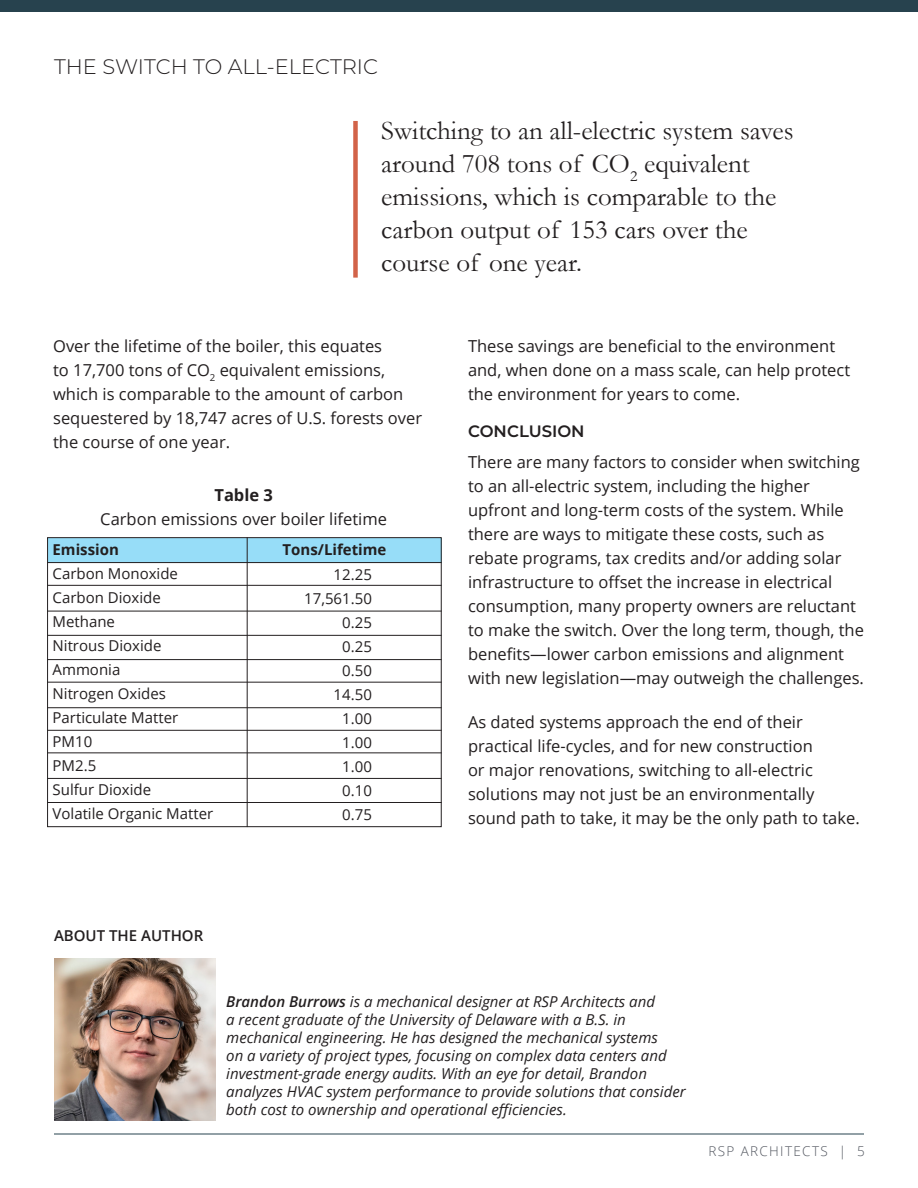
<style>
.page{position:relative;width:918px;height:1188px;background:#fff}
.page>*{position:absolute;margin:0;border:0;box-sizing:border-box;transform-origin:0 0}
.t1{font:27px/33px "Garamond";color:#231f20}
.t2{font:300 21px "Montserrat";color:#231f20}
.t3{font:16.5px/24px "Open Sans";color:#231f20}
.t4{font:600 16.5px "Montserrat";color:#231f20}
.t5{font:700 16.5px "Open Sans";color:#231f20}
.t6{font:italic 15px/18px "Open Sans";color:#231f20}
.t7{font:15px "Open Sans";color:#231f20}
.t8{font:700 15px "Open Sans";color:#231f20}
.t9{font:600 15px "Open Sans";color:#231f20}
.t10{font:300 13.5px "Open Sans";letter-spacing:.1em;color:#545861}
.s1{font-weight:600}
</style>
<div class="page">
<div style="left:0;top:0;width:918px;height:12px;background:#27424e"></div>
<hr style="left:54px;top:1134px;width:810px;height:1px;background:#27424e">
<img style="left:54px;top:959px;width:162px;height:162px">
<div style="left:353px;top:121px;width:5px;height:157px;background:#d26349"></div>
<div style="left:48px;top:538px;width:394px;height:25px;background:#97ddf8"></div>
<div style="left:47px;top:537px;width:395px;height:290px;border:1px solid #231f20"></div>
<hr style="left:47px;top:562px;width:395px;height:1px;background:#231f20">
<hr style="left:47px;top:585px;width:395px;height:1px;background:#231f20">
<hr style="left:47px;top:611px;width:395px;height:1px;background:#231f20">
<hr style="left:47px;top:635px;width:395px;height:1px;background:#231f20">
<hr style="left:47px;top:659px;width:395px;height:1px;background:#231f20">
<hr style="left:47px;top:682px;width:395px;height:1px;background:#231f20">
<hr style="left:47px;top:707px;width:395px;height:1px;background:#231f20">
<hr style="left:47px;top:730px;width:395px;height:1px;background:#231f20">
<hr style="left:47px;top:752px;width:395px;height:1px;background:#231f20">
<hr style="left:47px;top:778px;width:395px;height:1px;background:#231f20">
<hr style="left:47px;top:802px;width:395px;height:1px;background:#231f20">
<hr style="left:247px;top:537px;width:1px;height:290px;background:#231f20">
<p class="t2" style="left:54px;top:53px;width:326px">THE SWITCH TO ALL-ELECTRIC</p>
<p class="t1" style="left:381px;top:113px;width:414px">Switching to an all-electric system saves around 708 tons of CO<sub>2</sub> equivalent emissions, which is comparable to the carbon output of 153 cars over the course of one year.</p>
<p class="t3" style="left:53px;top:333px;width:371px">Over the lifetime of the boiler, this equates<br>to 17,700 tons of CO<sub>2</sub> equivalent emissions, which is comparable to the amount of carbon sequestered by 18,747 acres of U.S. forests over the course of one year.</p>
<p class="t3" style="left:468px;top:333px;width:384px">These savings are beneficial to the environment and, when done on a mass scale, can help protect the environment for years to come.</p>
<p class="t4" style="left:468px;top:420px;width:118px">CONCLUSION</p>
<p class="t3" style="left:468px;top:450px;width:398px">There are many factors to consider when switching to an all-electric system, including the higher upfront and long-term costs of the system. While there are ways to mitigate these costs, such as rebate programs, tax credits and/or adding solar infrastructure to offset the increase in electrical consumption, many property owners are reluctant to make the switch. Over the long term, though, the benefits—lower carbon emissions and alignment with new legislation—may outweigh the challenges.</p>
<p class="t3" style="left:468px;top:710px;width:393px">As dated systems approach the end of their practical life-cycles, and for new construction<br>or major renovations, switching to all-electric solutions may not just be an environmentally sound path to take, it may be the only path to take.</p>
<p class="t5" style="left:214px;top:483px;width:60px">Table 3</p>
<p class="t3" style="left:100px;top:506px;width:288px">Carbon emissions over boiler lifetime</p>
<p class="t8" style="left:53px;top:539px;width:68px">Emission</p>
<p class="t7" style="left:53px;top:564px;width:127px">Carbon Monoxide</p>
<p class="t7" style="left:53px;top:588px;width:110px">Carbon Dioxide</p>
<p class="t7" style="left:53px;top:612px;width:64px">Methane</p>
<p class="t7" style="left:53px;top:636px;width:110px">Nitrous Dioxide</p>
<p class="t7" style="left:53px;top:660px;width:69px">Ammonia</p>
<p class="t7" style="left:53px;top:684px;width:115px">Nitrogen Oxides</p>
<p class="t7" style="left:53px;top:708px;width:127px">Particulate Matter</p>
<p class="t7" style="left:53px;top:732px;width:41px">PM10</p>
<p class="t7" style="left:53px;top:756px;width:45px">PM2.5</p>
<p class="t7" style="left:53px;top:780px;width:100px">Sulfur Dioxide</p>
<p class="t7" style="left:53px;top:804px;width:162px">Volatile Organic Matter</p>
<p class="t8" style="left:283px;top:539px;width:105px">Tons/Lifetime</p>
<p class="t7" style="left:334px;top:565px;width:40px">12.25</p>
<p class="t7" style="left:304px;top:589px;width:69px">17,561.50</p>
<p class="t7" style="left:342px;top:613px;width:31px">0.25</p>
<p class="t7" style="left:342px;top:637px;width:31px">0.25</p>
<p class="t7" style="left:342px;top:661px;width:31px">0.50</p>
<p class="t7" style="left:334px;top:685px;width:40px">14.50</p>
<p class="t7" style="left:342px;top:709px;width:31px">1.00</p>
<p class="t7" style="left:342px;top:733px;width:31px">1.00</p>
<p class="t7" style="left:342px;top:757px;width:31px">1.00</p>
<p class="t7" style="left:342px;top:781px;width:31px">0.10</p>
<p class="t7" style="left:342px;top:805px;width:31px">0.75</p>
<p class="t9" style="left:54px;top:925px;width:151px">ABOUT THE AUTHOR</p>
<p class="t6" style="left:226px;top:992px;width:461px"><span class="s1">Brandon Burrows</span> is a mechanical designer at RSP Architects and<br>a recent graduate of the University of Delaware with a B.S. in mechanical engineering. He has designed the mechanical systems<br>on a variety of project types, focusing on complex data centers and investment-grade energy audits. With an eye for detail, Brandon analyzes HVAC system performance to provide solutions that consider both cost to ownership and operational efficiencies.</p>
<p class="t10" style="left:709px;top:1142px;width:158px">RSP ARCHITECTS | 5</p>
</div>
